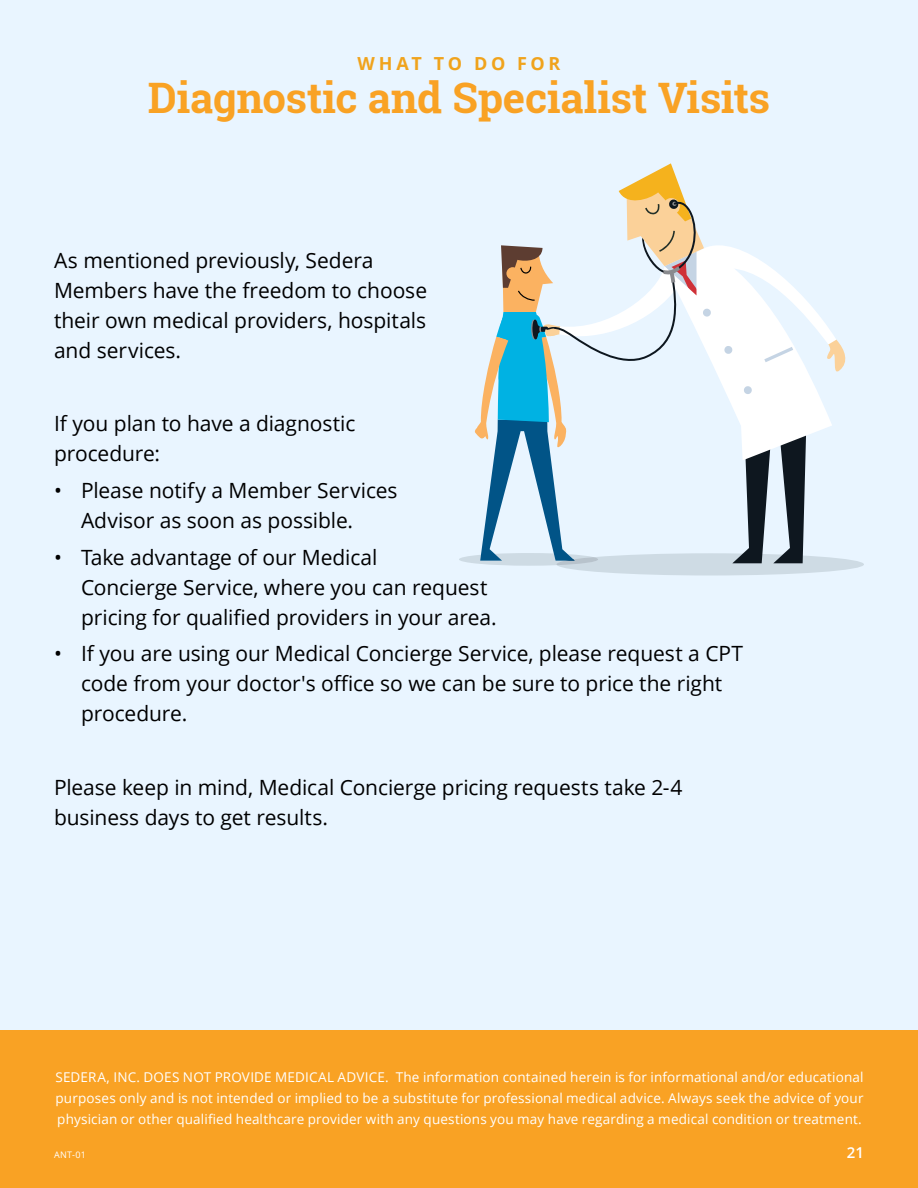
<style>
.page{position:relative;width:918px;height:1188px;background:#e9f5ff}
.page>*{position:absolute;margin:0;border:0;box-sizing:border-box;transform-origin:0 0}
.Page_Title{font:700 42px "Roboto Slab";letter-spacing:-.01em;color:#f9a224}
.Body{font:21px/30px "Open Sans";letter-spacing:-.005em;color:#000}
.Page_Title-2{font:700 18px "Open Sans";letter-spacing:.2em;color:#f0a31c}
.Small_Text{font:600 15px "Open Sans";color:#fff}
.Body-2{font:13.5px/21px "Open Sans";letter-spacing:.01em;color:#fff;text-align:justify}
.Small_Text-2{font:9px "Open Sans";color:#fff}
</style>
<div class="page">
<svg style="left:459px;top:163px;width:405px;height:413px"></svg>
<div style="left:0;top:1030px;width:918px;height:158px;background:#f9a224"></div>
<p class="Page_Title-2" style="left:358px;top:51px;width:204px">WHAT TO DO FOR</p>
<p class="Page_Title" style="left:148px;top:69px;width:624px">Diagnostic and Specialist Visits</p>
<p class="Body" style="left:54px;top:245px;width:375px">As mentioned previously, Sedera<br>Members have the freedom to choose their own medical providers, hospitals and services.</p>
<p class="Body" style="left:54px;top:408px;width:303px">If you plan to have a diagnostic procedure:</p>
<p class="Body" style="left:81px;top:475px;width:318px;text-indent:-27px">• Please notify a Member Services<br>Advisor as soon as possible.</p>
<p class="Body" style="left:81px;top:542px;width:417px;text-indent:-27px">• Take advantage of our Medical<br>Concierge Service, where you can request pricing for qualified providers in your area.</p>
<p class="Body" style="left:81px;top:638px;width:664px;text-indent:-27px">• If you are using our Medical Concierge Service, please request a CPT code from your doctor's office so we can be sure to price the right procedure.</p>
<p class="Body" style="left:54px;top:772px;width:630px">Please keep in mind, Medical Concierge pricing requests take 2-4 business days to get results.</p>
<p class="Body-2" style="left:56px;top:1066px;width:809px">SEDERA, INC. DOES NOT PROVIDE MEDICAL ADVICE. The information contained herein is for informational and/or educational purposes only and is not intended or implied to be a substitute for professional medical advice. Always seek the advice of your physician or other qualified healthcare provider with any questions you may have regarding a medical condition or treatment.</p>
<p class="Small_Text-2" style="left:54px;top:1148px;width:33px">ANT-01</p>
<p class="Small_Text" style="left:847px;top:1142px;width:19px">21</p>
</div>
